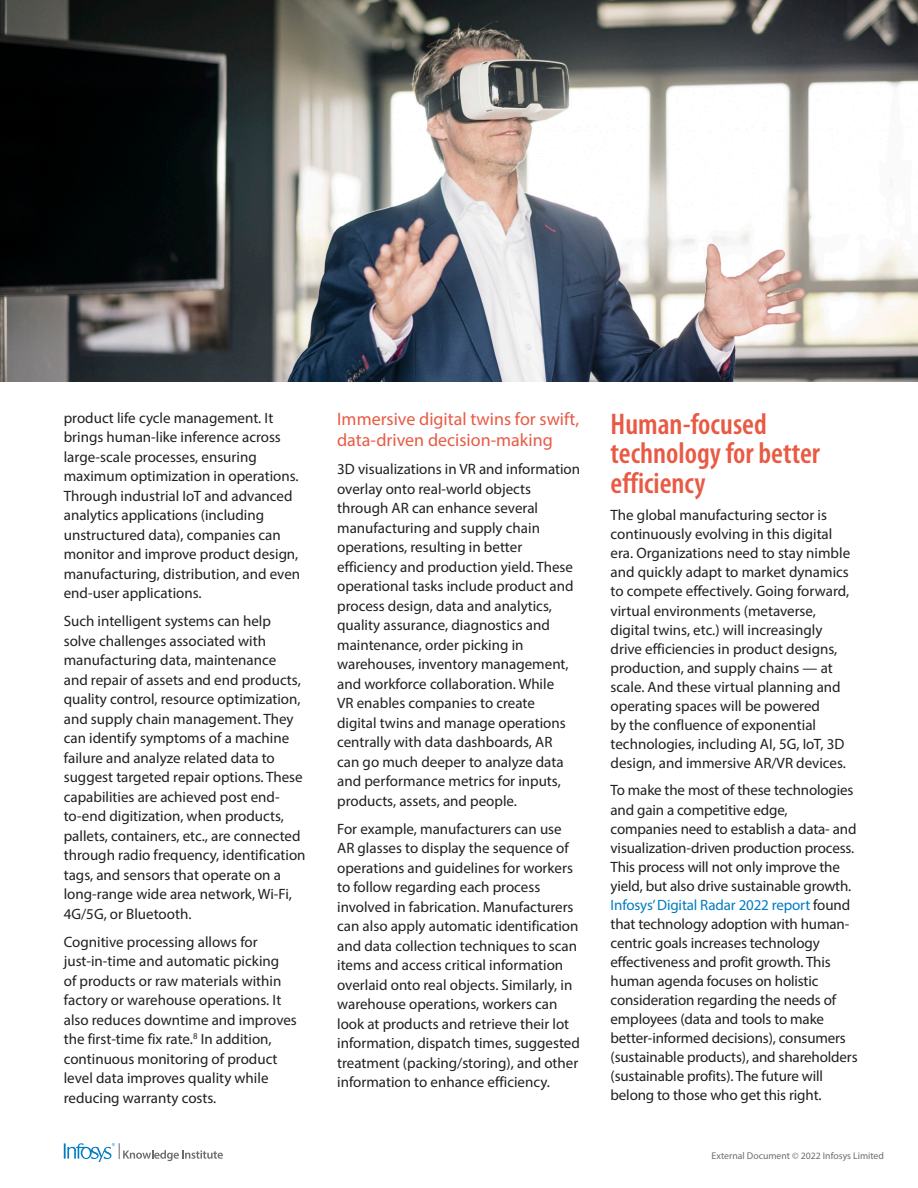
<style>
.page{position:relative;width:918px;height:1188px;background:#fff}
.page>*{position:absolute;margin:0;border:0;box-sizing:border-box;transform-origin:0 0}
.t1{font:600 condensed 30px/29.2px "Myriad Pro";color:#e85a44}
.t2{font:18px/21px "Myriad Pro";color:#e85a44}
.t3{font:15px/19.5px "Myriad Pro";color:#231f20}
.t4{font:9.75px "Myriad Pro";color:#6c6d70}
.s1{color:#007cc2}
</style>
<div class="page">
<svg style="left:64px;top:1143px;width:159px;height:19px"></svg>
<img style="left:0;top:0;width:918px;height:382px">
<p class="t3" style="left:64px;top:408px;width:238px">product life cycle management. It brings human-like inference across large-scale processes, ensuring maximum optimization in operations.<br>Through industrial IoT and advanced analytics applications (including unstructured data), companies can monitor and improve product design, manufacturing, distribution, and even end-user applications.</p>
<p class="t3" style="left:64px;top:611px;width:243px">Such intelligent systems can help solve challenges associated with manufacturing data, maintenance<br>and repair of assets and end products, quality control, resource optimization, and supply chain management. They can identify symptoms of a machine failure and analyze related data to suggest targeted repair options. These capabilities are achieved post end&shy;to-end digitization, when products, pallets, containers, etc., are connected through radio frequency, identification tags, and sensors that operate on a long-range wide area network, Wi-Fi, 4G/5G, or Bluetooth.</p>
<p class="t3" style="left:64px;top:932px;width:235px">Cognitive processing allows for just-in-time and automatic picking<br>of products or raw materials within factory or warehouse operations. It also reduces downtime and improves the first-time fix rate.<sup>8</sup> In addition, continuous monitoring of product level data improves quality while reducing warranty costs.</p>
<p class="t2" style="left:337px;top:408px;width:244px">Immersive digital twins for swift, data-driven decision-making</p>
<p class="t3" style="left:337px;top:459px;width:245px">3D visualizations in VR and information overlay onto real-world objects through AR can enhance several manufacturing and supply chain operations, resulting in better efficiency and production yield. These operational tasks include product and process design, data and analytics, quality assurance, diagnostics and maintenance, order picking in warehouses, inventory management, and workforce collaboration. While<br>VR enables companies to create<br>digital twins and manage operations centrally with data dashboards, AR<br>can go much deeper to analyze data and performance metrics for inputs, products, assets, and people.</p>
<p class="t3" style="left:337px;top:819px;width:244px">For example, manufacturers can use AR glasses to display the sequence of operations and guidelines for workers to follow regarding each process involved in fabrication. Manufacturers can also apply automatic identification and data collection techniques to scan items and access critical information overlaid onto real objects. Similarly, in warehouse operations, workers can look at products and retrieve their lot information, dispatch times, suggested treatment (packing/storing), and other information to enhance efficiency.</p>
<h1 class="t1" style="left:611px;top:410px;width:211px">Human-focused technology for better efficiency</h1>
<p class="t3" style="left:611px;top:505px;width:241px;line-height:19px">The global manufacturing sector is continuously evolving in this digital era. Organizations need to stay nimble and quickly adapt to market dynamics to compete effectively. Going forward, virtual environments (metaverse, digital twins, etc.) will increasingly drive efficiencies in product designs, production, and supply chains — at scale. And these virtual planning and operating spaces will be powered<br>by the confluence of exponential technologies, including AI, 5G, IoT, 3D design, and immersive AR/VR devices.</p>
<p class="t3" style="left:611px;top:781px;width:249px;line-height:19px">To make the most of these technologies and gain a competitive edge, companies need to establish a data- and visualization-driven production process.<br>This process will not only improve the yield, but also drive sustainable growth.<br><span class="s1">Infosys’ Digital Radar 2022 report</span> found that technology adoption with human&shy;centric goals increases technology effectiveness and profit growth. This human agenda focuses on holistic consideration regarding the needs of employees (data and tools to make better-informed decisions), consumers (sustainable products), and shareholders (sustainable profits). The future will belong to those who get this right.</p>
<p class="t4" style="left:712px;top:1150px;width:174px">External Document © 2022 Infosys Limited</p>
</div>
